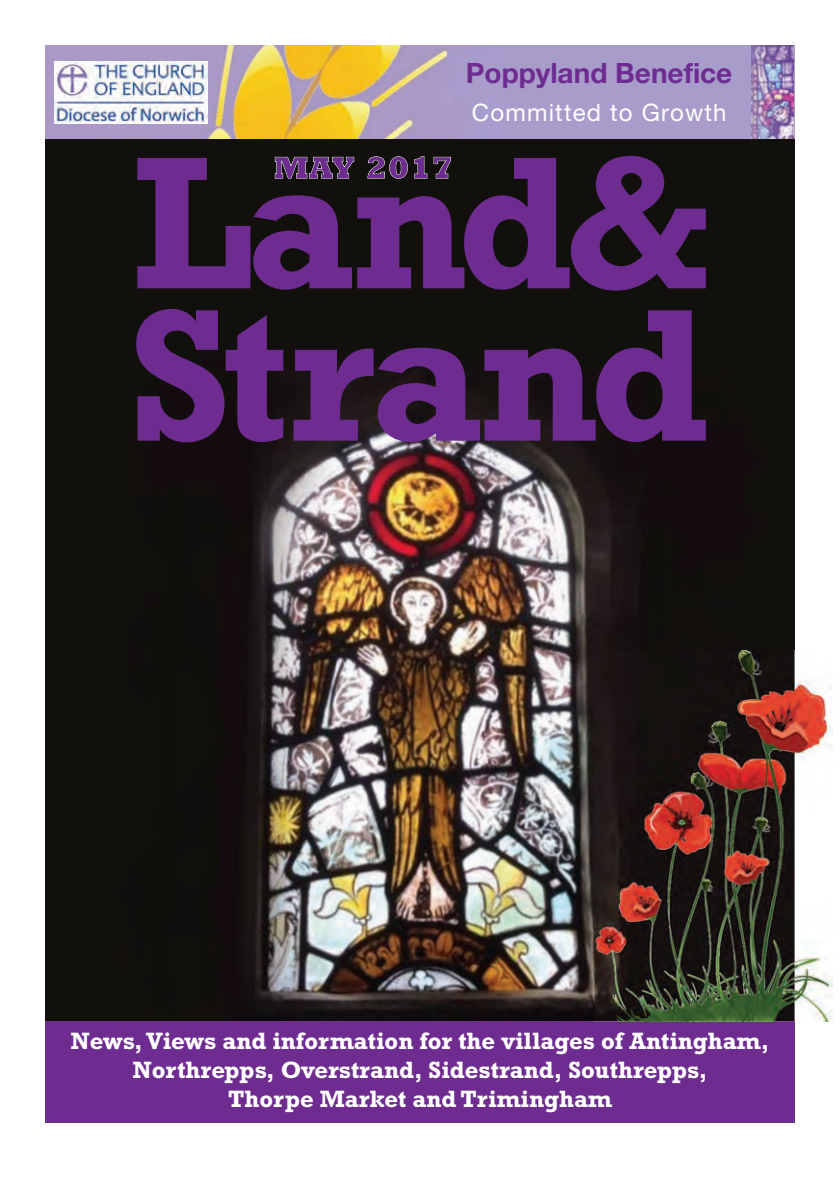
<style>
.page{position:relative;width:840px;height:1191px;background:#fff}
.page>*{position:absolute;margin:0;border:0;box-sizing:border-box;transform-origin:0 0}
.t1{font:700 28px "Helvetica Neue";color:#6e2c91}
.t2{font:700 24px/28.8px "Rockwell";color:#fff;text-align:center}
.t3{font:24px "Helvetica Neue";letter-spacing:.05em;color:#fff}
</style>
<div class="page">
<img style="left:45px;top:138px;width:749px;height:883px">
<img style="left:45px;top:45px;width:749px;height:93px">
<img style="left:54px;top:62px;width:153px;height:61px">
<img style="left:750px;top:45px;width:43px;height:94px">
<svg style="left:137px;top:156px;width:568px;height:135px;background:#421e53"></svg>
<svg style="left:136px;top:309px;width:569px;height:133px;background:#411e50"></svg>
<div style="left:45px;top:1021px;width:749px;height:102px;background:#6e2c91"></div>
<svg style="left:274px;top:156px;width:176px;height:23px;background:#4e325a"></svg>
<img style="left:593px;top:650px;width:239px;height:371px">
<img style="left:593px;top:1021px;width:201px;height:1px">
<p class="t1" style="left:465px;top:63px;width:268px">Poppyland Benefice</p>
<p class="t3" style="left:471px;top:104px;width:256px">Committed to Growth</p>
<p class="t2" style="left:71px;top:1028px;width:699px">News, Views and information for the villages of Antingham,<br>Northrepps, Overstrand, Sidestrand, Southrepps,<br>Thorpe Market and Trimingham</p>
</div>
